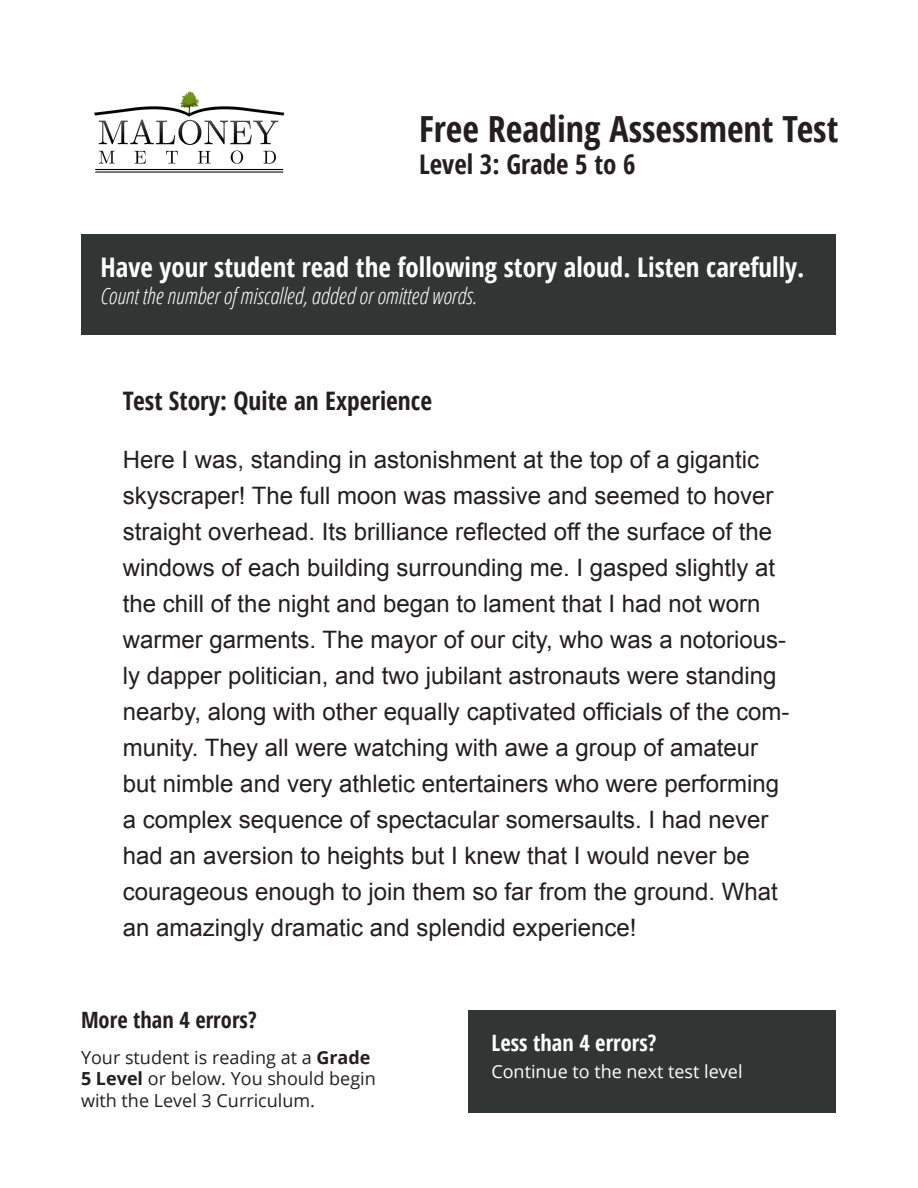
<style>
.page{position:relative;width:918px;height:1188px;background:#fff}
.page>*{position:absolute;margin:0;border:0;box-sizing:border-box;transform-origin:0 0}
.t1{font:700 condensed 36px "Open Sans";color:#231f20}
.t2{font:700 condensed 27px "Open Sans";color:#fff}
.t3{font:700 condensed 27px "Open Sans";color:#231f20}
.t4{font:700 condensed 25.5px "Open Sans";color:#231f20}
.t5{font:24px/36px "Arial";color:#231f20}
.t6{font:italic 300 condensed 22.5px "Open Sans";color:#fff}
.t7{font:700 condensed 22.5px "Open Sans";color:#231f20}
.t8{font:700 condensed 22.5px "Open Sans";color:#fff}
.t9{font:18px/21.6px "Open Sans";color:#231f20}
.t10{font:18px "Open Sans";color:#fff}
.s1{font-weight:700}
</style>
<div class="page">
<img style="left:94px;top:91px;width:191px;height:82px">
<div style="left:82px;top:234px;width:754px;height:100px;background:#333434"></div>
<div style="left:469px;top:1010px;width:367px;height:102px;background:#333434"></div>
<p class="t1" style="left:419px;top:103px;width:421px">Free Reading Assessment Test</p>
<p class="t3" style="left:419px;top:145px;width:218px">Level 3: Grade 5 to 6</p>
<p class="t2" style="left:100px;top:248px;width:706px">Have your student read the following story aloud. Listen carefully.</p>
<p class="t6" style="left:100px;top:281px;width:378px">Count the number of miscalled, added or omitted words.</p>
<p class="t4" style="left:123px;top:383px;width:311px">Test Story: Quite an Experience</p>
<p class="t5" style="left:123px;top:441px;width:668px">Here I was, standing in astonishment at the top of a gigantic skyscraper! The full moon was massive and seemed to hover straight overhead. Its brilliance reflected off the surface of the windows of each building surrounding me. I gasped slightly at the chill of the night and began to lament that I had not worn warmer garments. The mayor of our city, who was a notorious&shy;ly dapper politician, and two jubilant astronauts were standing nearby, along with other equally captivated officials of the com&shy;munity. They all were watching with awe a group of amateur but nimble and very athletic entertainers who were performing a complex sequence of spectacular somersaults. I had never had an aversion to heights but I knew that I would never be courageous enough to join them so far from the ground. What an amazingly dramatic and splendid experience!</p>
<p class="t7" style="left:81px;top:1004px;width:177px">More than 4 errors?</p>
<p class="t9" style="left:81px;top:1046px;width:296px">Your student is reading at a <span class="s1">Grade<br>5 Level</span> or below. You should begin with the Level 3 Curriculum.</p>
<p class="t8" style="left:491px;top:1027px;width:167px">Less than 4 errors?</p>
<p class="t10" style="left:491px;top:1059px;width:253px">Continue to the next test level</p>
</div>
